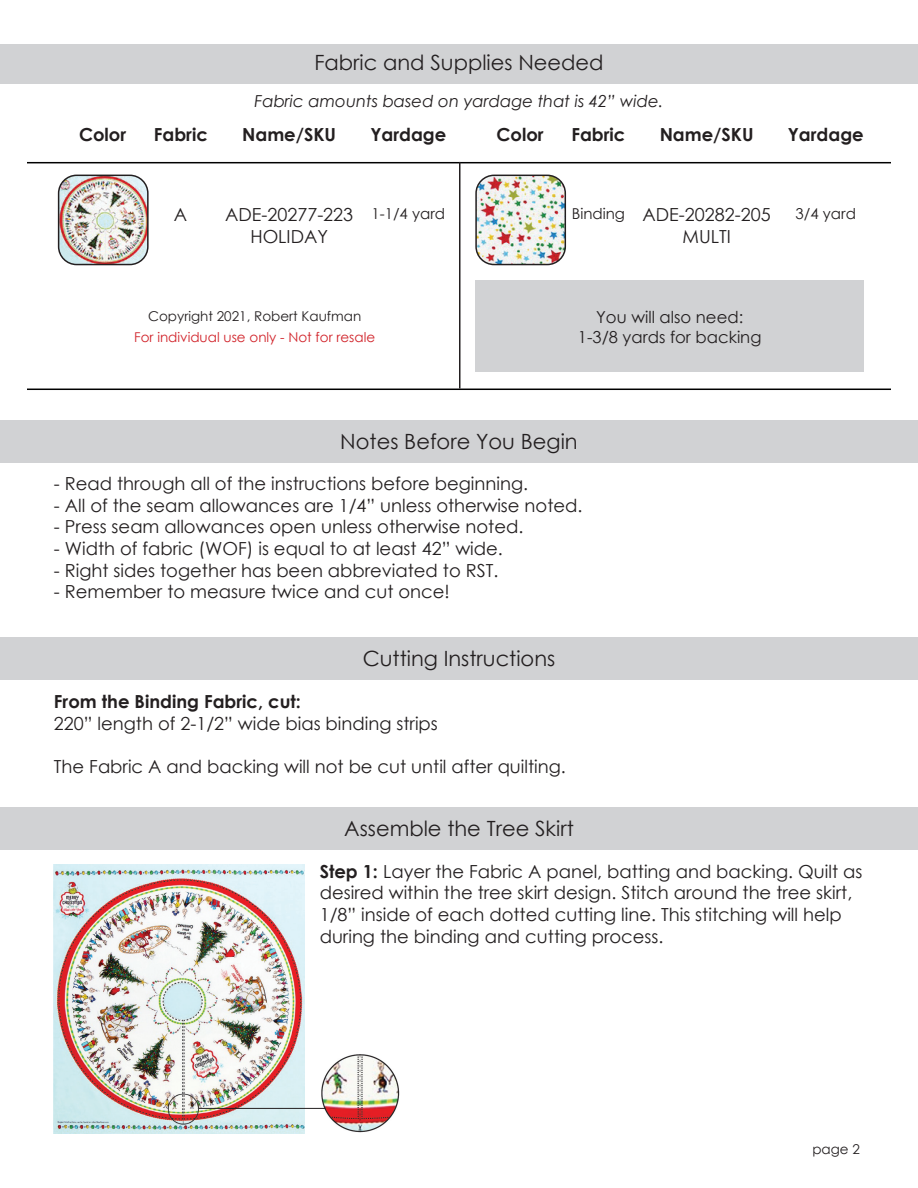
<style>
.page{position:relative;width:918px;height:1188px;background:#fff}
.page>*{position:absolute;margin:0;border:0;box-sizing:border-box;transform-origin:0 0}
.t1{font:21px "Century Gothic";color:#231f20}
.t2{font:18px/21.6px "Century Gothic";color:#231f20;text-align:center}
.t3{font:700 18px "Century Gothic";color:#231f20}
.t4{font:italic 16.5px "Century Gothic";color:#231f20}
.t5{font:16.5px/19.8px "Century Gothic";color:#231f20;text-align:center}
.t6{font:15px "Century Gothic";color:#231f20}
.t7{font:13.5px "Century Gothic";color:#d1232a}
.t8{font:13.5px "Century Gothic";color:#231f20}
.s1{font-weight:700}
</style>
<div class="page">
<div style="left:0;top:44px;width:918px;height:40px;background:#d1d2d4"></div>
<hr style="left:27px;top:162px;width:864px;height:1px;background:#000">
<hr style="left:27px;top:389px;width:864px;height:1px;background:#000">
<hr style="left:459px;top:162px;width:1px;height:227px;background:#231f20">
<img style="left:59px;top:175px;width:87px;height:90px">
<div style="left:58px;top:175px;width:91px;height:90px;border:2px solid #231f20;border-radius:18px"></div>
<img style="left:478px;top:175px;width:87px;height:90px">
<div style="left:475px;top:175px;width:91px;height:90px;border:2px solid #231f20;border-radius:18px"></div>
<div style="left:475px;top:281px;width:389px;height:91px;background:#d1d2d4"></div>
<div style="left:0;top:420px;width:918px;height:42px;background:#d1d2d4"></div>
<div style="left:0;top:808px;width:918px;height:42px;background:#d1d2d4"></div>
<div style="left:0;top:637px;width:918px;height:43px;background:#d1d2d4"></div>
<img style="left:54px;top:864px;width:251px;height:270px">
<img style="left:320px;top:1054px;width:80px;height:79px">
<hr style="left:199px;top:1108px;width:127px;height:1px;background:#231f20">
<p class="t1" style="left:314px;top:47px;width:291px">Fabric and Supplies Needed</p>
<p class="t4" style="left:254px;top:90px;width:411px">Fabric amounts based on yardage that is 42” wide.</p>
<p class="t3" style="left:79px;top:121px;width:49px">Color</p>
<p class="t3" style="left:154px;top:121px;width:55px">Fabric</p>
<p class="t3" style="left:242px;top:121px;width:95px">Name/SKU</p>
<p class="t3" style="left:370px;top:121px;width:77px">Yardage</p>
<p class="t3" style="left:497px;top:121px;width:49px">Color</p>
<p class="t3" style="left:571px;top:121px;width:55px">Fabric</p>
<p class="t3" style="left:660px;top:121px;width:95px">Name/SKU</p>
<p class="t3" style="left:788px;top:121px;width:77px">Yardage</p>
<p class="t6" style="left:572px;top:203px;width:55px">Binding</p>
<p class="t2" style="left:174px;top:204px;width:15px">A</p>
<p class="t6" style="left:371px;top:203px;width:75px">1-1/4 yard</p>
<p class="t6" style="left:796px;top:203px;width:62px">3/4 yard</p>
<p class="t2" style="left:225px;top:204px;width:130px">ADE-20277-223<br>HOLIDAY</p>
<p class="t2" style="left:643px;top:204px;width:130px">ADE-20282-205<br>MULTI</p>
<p class="t8" style="left:148px;top:307px;width:215px">Copyright 2021, Robert Kaufman</p>
<p class="t7" style="left:134px;top:328px;width:243px">For individual use only - Not for resale</p>
<p class="t5" style="left:578px;top:307px;width:185px">You will also need:<br>1-3/8 yards for backing</p>
<p class="t1" style="left:340px;top:427px;width:239px">Notes Before You Begin</p>
<p class="t2" style="left:54px;top:473px;width:476px">- Read through all of the instructions before beginning.</p>
<p class="t2" style="left:54px;top:494px;width:530px">- All of the seam allowances are 1/4” unless otherwise noted.</p>
<p class="t2" style="left:54px;top:516px;width:471px">- Press seam allowances open unless otherwise noted.</p>
<p class="t2" style="left:54px;top:537px;width:450px">- Width of fabric (WOF) is equal to at least 42” wide.</p>
<p class="t2" style="left:54px;top:559px;width:446px">- Right sides together has been abbreviated to RST.</p>
<p class="t2" style="left:54px;top:581px;width:397px">- Remember to measure twice and cut once!</p>
<p class="t1" style="left:363px;top:644px;width:194px">Cutting Instructions</p>
<p class="t3" style="left:54px;top:688px;width:248px">From the Binding Fabric, cut:</p>
<p class="t2" style="left:54px;top:712px;width:385px">220” length of 2-1/2” wide bias binding strips</p>
<p class="t2" style="left:54px;top:755px;width:513px">The Fabric A and backing will not be cut until after quilting.</p>
<p class="t1" style="left:344px;top:814px;width:231px">Assemble the Tree Skirt</p>
<p class="t2" style="left:320px;top:860px;width:544px;text-align:left"><span class="s1">Step 1:</span> Layer the Fabric A panel, batting and backing. Quilt as desired within the tree skirt design. Stitch around the tree skirt, 1/8” inside of each dotted cutting line. This stitching will help during the binding and cutting process.</p>
<p class="t8" style="left:812px;top:1140px;width:49px">page 2</p>
</div>
